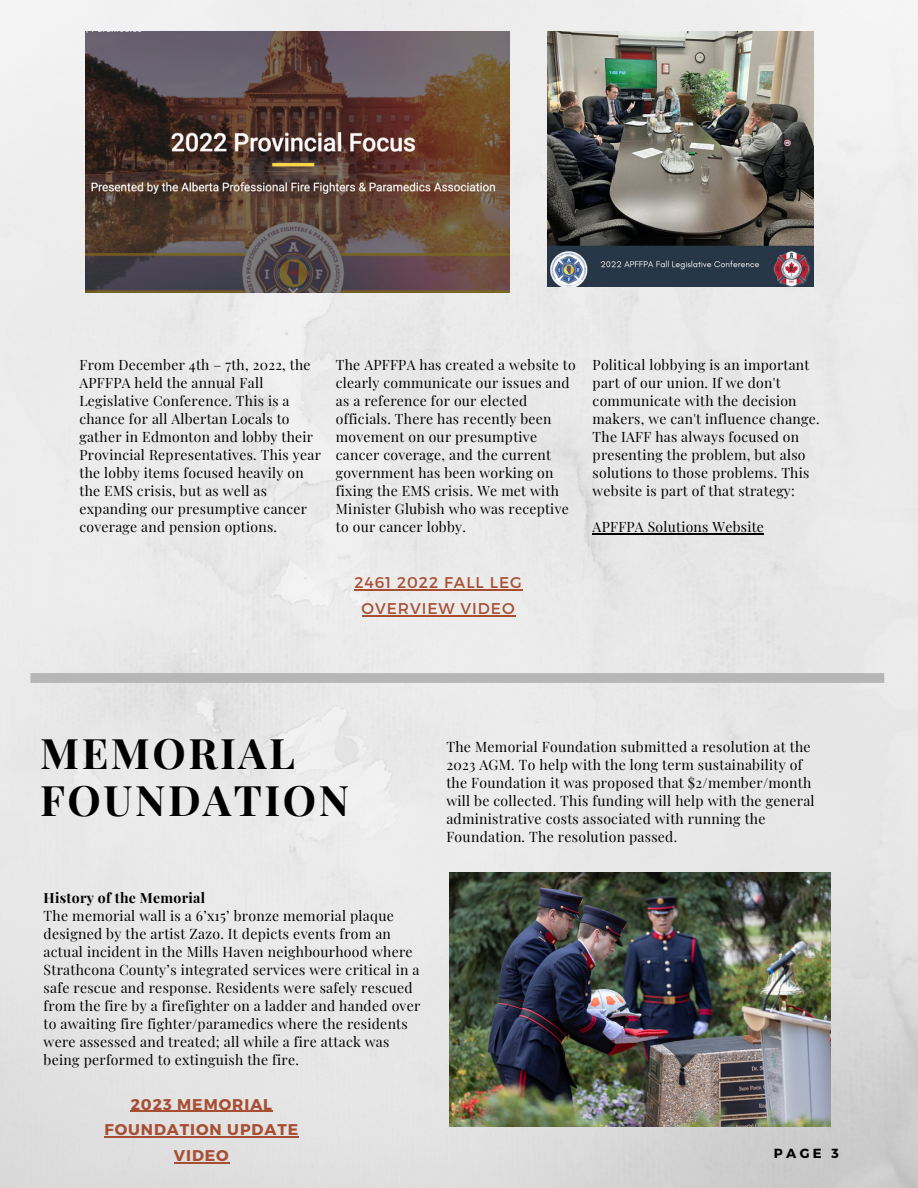
<style>
.page{position:relative;width:918px;height:1188px;background:#fff}
.page>*{position:absolute;margin:0;border:0;box-sizing:border-box;transform-origin:0 0}
.t1{font:700 42.15px/47.7px "Playfair Display";letter-spacing:.06em;color:#000}
.t2{font:700 15.6px/25.8px "Montserrat";letter-spacing:.06em;color:#a84e33;text-align:center}
.t3{font:15.6px/25.8px "Montserrat";letter-spacing:.06em;color:#a84e33;text-align:center}
.t4{font:14.1px/18px "Playfair Display";letter-spacing:.02em;color:#000}
.t5{font:700 14.1px "Playfair Display";letter-spacing:.02em;color:#000}
.t6{font:13.95px/18px "Playfair Display";letter-spacing:.02em;color:#000}
.t7{font:700 13.2px "Montserrat";color:#000}
</style>
<div class="page">
<img style="left:0;top:0;width:918px;height:1188px">
<div style="left:30px;top:673px;width:854px;height:10px;background:#b6b6b6"></div>
<hr style="left:593px;top:533px;width:171px;height:1px;background:#000">
<img style="left:85px;top:31px;width:424px;height:261px">
<img style="left:449px;top:873px;width:382px;height:254px">
<img style="left:548px;top:31px;width:265px;height:256px">
<hr style="left:354px;top:590px;width:169px;height:1px;background:#a84e33">
<hr style="left:362px;top:615px;width:154px;height:2px;background:#a84e33">
<hr style="left:131px;top:1111px;width:142px;height:1px;background:#a84e33">
<hr style="left:104px;top:1137px;width:195px;height:1px;background:#a84e33">
<hr style="left:174px;top:1162px;width:56px;height:2px;background:#a84e33">
<p class="t6" style="left:79px;top:355px;width:243px">From December 4th – 7th, 2022, the<br>APFFPA held the annual Fall<br>Legislative Conference. This is a chance for all Albertan Locals to gather in Edmonton and lobby their<br>Provincial Representatives. This year the lobby items focused heavily on the EMS crisis, but as well as expanding our presumptive cancer coverage and pension options.</p>
<p class="t6" style="left:593px;top:355px;width:229px">Political lobbying is an important part of our union. If we don't communicate with the decision makers, we can't influence change.<br>The IAFF has always focused on presenting the problem, but also solutions to those problems. This website is part of that strategy:</p>
<p class="t6" style="left:336px;top:355px;width:241px">The APFFPA has created a website to clearly communicate our issues and as a reference for our elected officials. There has recently been movement on our presumptive cancer coverage, and the current government has been working on fixing the EMS crisis. We met with<br>Minister Glubish who was receptive to our cancer lobby.</p>
<p class="t6" style="left:593px;top:517px;width:173px">APFFPA Solutions Website</p>
<p class="t3" style="left:354px;top:569px;width:169px">2461 2022 FALL LEG<br>OVERVIEW VIDEO</p>
<h1 class="t1" style="left:40px;top:727px;width:311px">MEMORIAL<br>FOUNDATION</h1>
<p class="t4" style="left:446px;top:737px;width:370px">The Memorial Foundation submitted a resolution at the 2023 AGM. To help with the long term sustainability of the Foundation it was proposed that $2/member/month will be collected. This funding will help with the general administrative costs associated with running the Foundation. The resolution passed.</p>
<p class="t5" style="left:44px;top:888px;width:163px">History of the Memorial</p>
<p class="t4" style="left:44px;top:906px;width:378px">The memorial wall is a 6’x15’ bronze memorial plaque designed by the artist Zazo. It depicts events from an actual incident in the Mills Haven neighbourhood where Strathcona County’s integrated services were critical in a safe rescue and response. Residents were safely rescued from the fire by a firefighter on a ladder and handed over to awaiting fire fighter/paramedics where the residents were assessed and treated; all while a fire attack was being performed to extinguish the fire.</p>
<p class="t2" style="left:104px;top:1090px;width:195px">2023 MEMORIAL<br>FOUNDATION UPDATE<br>VIDEO</p>
<p class="t7" style="left:774px;top:1145px;width:66px">PAGE 3</p>
</div>
